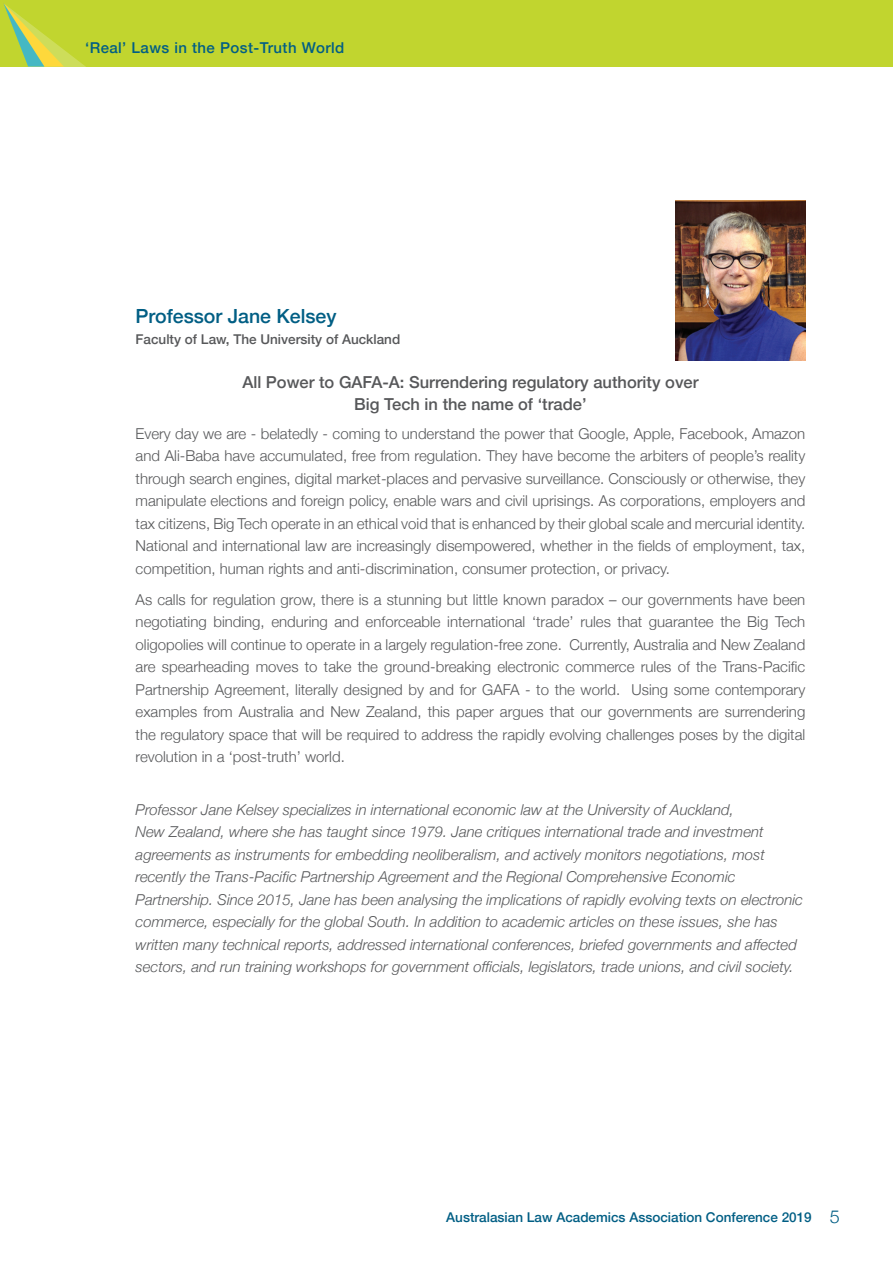
<style>
.page{position:relative;width:893px;height:1263px;background:#fff}
.page>*{position:absolute;margin:0;border:0;box-sizing:border-box;transform-origin:0 0}
.t1{font:500 19.5px "Helvetica Neue";color:#015e84}
.t2{font:500 16.5px/21.6px "Helvetica Neue";color:#57585a;text-align:center}
.t3{font:300 15px/22.5px "Helvetica Neue";color:#57585a;text-align:justify}
.t4{font:italic 300 15px/22.5px "Helvetica Neue";color:#57585a}
.t5{font:500 15px "Helvetica Neue";letter-spacing:.03em;color:#015e84}
.t6{font:500 13.5px "Helvetica Neue";color:#015e84}
.t7{font:500 13.5px "Helvetica Neue";color:#57585a}
.s1{font-weight:300;font-size:18px}
</style>
<div class="page">
<div style="left:0;top:0;width:893px;height:67px;background:#c1d52f"></div>
<svg style="left:4px;top:4px;width:82px;height:63px"></svg>
<img style="left:676px;top:200px;width:129px;height:161px">
<p class="t5" style="left:85px;top:35px;width:261px">‘Real’ Laws in the Post-Truth World</p>
<h1 class="t1" style="left:136px;top:301px;width:202px">Professor Jane Kelsey</h1>
<p class="t7" style="left:136px;top:328px;width:266px">Faculty of Law, The University of Auckland</p>
<p class="t2" style="left:242px;top:370px;width:458px">All Power to GAFA-A: Surrendering regulatory authority over<br>Big Tech in the name of ‘trade’</p>
<p class="t3" style="left:136px;top:421px;width:671px">Every day we are - belatedly - coming to understand the power that Google, Apple, Facebook, Amazon and Ali-Baba have accumulated, free from regulation. They have become the arbiters of people’s reality through search engines, digital market-places and pervasive surveillance. Consciously or otherwise, they manipulate elections and foreign policy, enable wars and civil uprisings. As corporations, employers and tax citizens, Big Tech operate in an ethical void that is enhanced by their global scale and mercurial identity.<br>National and international law are increasingly disempowered, whether in the fields of employment, tax, competition, human rights and anti-discrimination, consumer protection, or privacy.</p>
<p class="t3" style="left:136px;top:587px;width:671px">As calls for regulation grow, there is a stunning but little known paradox – our governments have been negotiating binding, enduring and enforceable international ‘trade’ rules that guarantee the Big Tech oligopolies will continue to operate in a largely regulation-free zone. Currently, Australia and New Zealand are spearheading moves to take the ground-breaking electronic commerce rules of the Trans-Pacific Partnership Agreement, literally designed by and for GAFA - to the world. Using some contemporary examples from Australia and New Zealand, this paper argues that our governments are surrendering the regulatory space that will be required to address the rapidly evolving challenges poses by the digital revolution in a ‘post-truth’ world.</p>
<p class="t4" style="left:136px;top:797px;width:669px">Professor Jane Kelsey specializes in international economic law at the University of Auckland,<br>New Zealand, where she has taught since 1979. Jane critiques international trade and investment agreements as instruments for embedding neoliberalism, and actively monitors negotiations, most recently the Trans-Pacific Partnership Agreement and the Regional Comprehensive Economic Partnership. Since 2015, Jane has been analysing the implications of rapidly evolving texts on electronic commerce, especially for the global South. In addition to academic articles on these issues, she has written many technical reports, addressed international conferences, briefed governments and affected sectors, and run training workshops for government officials, legislators, trade unions, and civil society.</p>
<p class="t6" style="left:446px;top:1206px;width:395px">Australasian Law Academics Association Conference 2019 <span class="s1">5</span></p>
</div>
